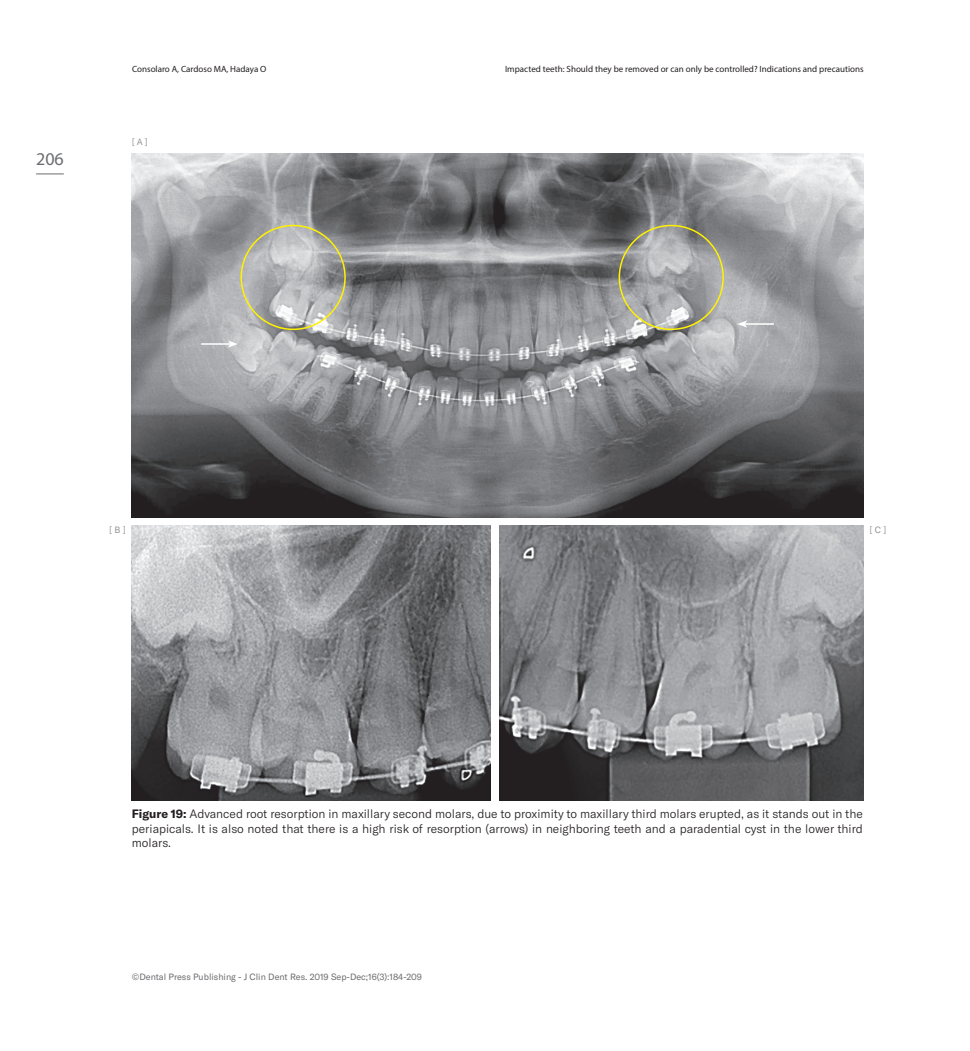
<style>
.page{position:relative;width:970px;height:1051px;background:#fff}
.page>*{position:absolute;margin:0;border:0;box-sizing:border-box;transform-origin:0 0}
.t1{font:18px "Myriad Pro";color:#6c6d70}
.t2{font:300 12px/14.4px "GT America";color:#231f20;text-align:justify}
.t3{font:9px "Myriad Pro";color:#231f20}
.t4{font:9px "GT America";color:#6c6d70}
.t5{font:9px "GT America";color:#939598}
.s1{font-weight:700}
</style>
<div class="page">
<svg style="left:36px;top:173px;width:28px;height:1px"></svg>
<img style="left:132px;top:153px;width:731px;height:365px">
<img style="left:132px;top:525px;width:358px;height:275px">
<img style="left:499px;top:525px;width:364px;height:275px">
<hr style="left:744px;top:323px;width:29px;height:2px;background:#fff">
<svg style="left:737px;top:320px;width:10px;height:7px"></svg>
<hr style="left:201px;top:343px;width:29px;height:2px;background:#fff">
<svg style="left:228px;top:340px;width:10px;height:7px"></svg>
<div style="left:240px;top:225px;width:106px;height:105px;border:2px solid #fff101;border-radius:50%"></div>
<div style="left:618px;top:225px;width:105px;height:105px;border:2px solid #fff101;border-radius:50%"></div>
<h1 class="t1" style="left:36px;top:148px;width:29px">206</h1>
<p class="t3" style="left:132px;top:63px;width:136px">Consolaro A, Cardoso MA, Hadaya O</p>
<p class="t5" style="left:132px;top:136px;width:18px">[ A ]</p>
<p class="t3" style="left:505px;top:63px;width:360px">Impacted teeth: Should they be removed or can only be controlled? Indications and precautions</p>
<p class="t5" style="left:109px;top:524px;width:18px">[ B ]</p>
<p class="t5" style="left:869px;top:524px;width:18px">[ C ]</p>
<p class="t2" style="left:132px;top:806px;width:732px"><span class="s1">Figure 19:</span> Advanced root resorption in maxillary second molars, due to proximity to maxillary third molars erupted, as it stands out in the periapicals. It is also noted that there is a high risk of resorption (arrows) in neighboring teeth and a paradential cyst in the lower third molars.</p>
<p class="t4" style="left:132px;top:971px;width:291px">©Dental Press Publishing - J Clin Dent Res. 2019 Sep-Dec;16(3):184-209</p>
</div>
